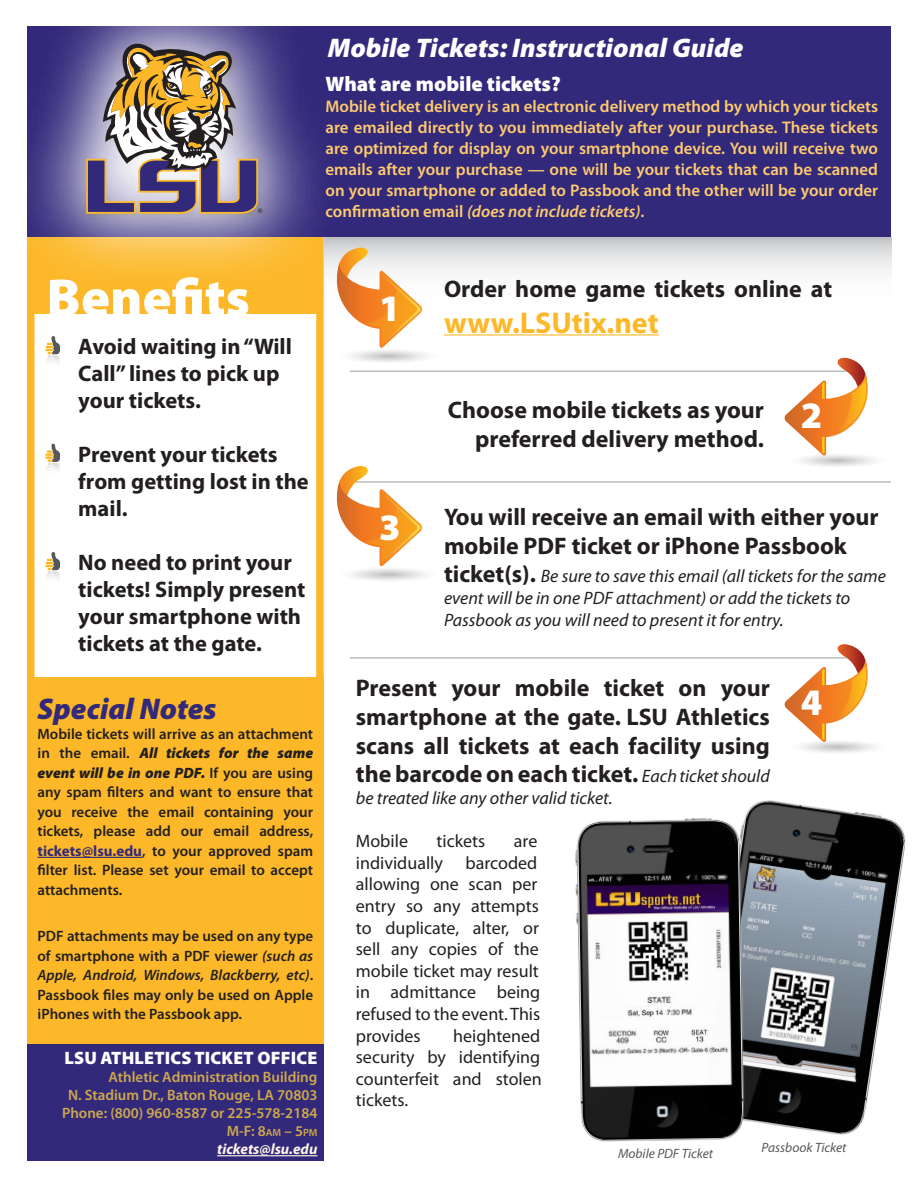
<style>
.page{position:relative;width:918px;height:1188px;background:#fff}
.page>*{position:absolute;margin:0;border:0;box-sizing:border-box;transform-origin:0 0}
.t1{font:900 54px "Myriad Pro";color:#fff}
.t2{font:900 37.5px "Myriad Pro";color:#fff}
.t3{font:700 30px "Myriad Pro";color:#fcb828}
.t4{font:italic 900 30px "Myriad Pro";color:#33297b}
.t5{font:italic 900 27px "Myriad Pro";color:#fff}
.t6{font:700 24px/28.8px "Myriad Pro";color:#231f20}
.t7{font:700 22.5px/27px "Myriad Pro";color:#231f20}
.t8{font:900 21px "Myriad Pro";color:#fff}
.t9{font:18px/21.6px "Myriad Pro";color:#231f20}
.t10{font:italic 18px/21.6px "Myriad Pro";color:#231f20}
.t11{font:900 18px "Myriad Pro";letter-spacing:.01em;color:#fff}
.t12{font:600 16.8px/21px "Myriad Pro";color:#fecb6e;text-align:justify}
.t13{font:600 15px/19.5px "Myriad Pro";color:#231f20;text-align:justify}
.t14{font:600 15px/18px "Myriad Pro";color:#cda84c;text-align:right}
.t15{font:italic 13.5px "Myriad Pro";color:#57585a}
.s1{font-style:italic}
.s2{font-weight:900;font-style:italic}
.s3{font-weight:700;color:#33297b}
.s4{font-style:inherit}
.s5{font-size:10.5px}
.s6{font-weight:700;font-style:italic;color:#fef6e7}
.s7{font-weight:700;font-style:normal;font-size:24px}
.s8{font-weight:400;font-style:italic;font-size:18px}
</style>
<div class="page">
<svg style="left:335px;top:237px;width:556px;height:34px"></svg>
<div style="left:316px;top:219px;width:8px;height:855px;background:#fcb828"></div>
<div style="left:27px;top:237px;width:7px;height:807px;background:#fcb828"></div>
<svg style="left:45px;top:336px;width:15px;height:26px"></svg>
<svg style="left:45px;top:444px;width:15px;height:26px"></svg>
<svg style="left:45px;top:552px;width:15px;height:26px"></svg>
<div style="left:27px;top:677px;width:297px;height:375px;background:#fcb828"></div>
<div style="left:27px;top:237px;width:295px;height:77px;background:#fcb828"></div>
<div style="left:27px;top:1044px;width:297px;height:117px;background:#33297b"></div>
<div style="left:27px;top:27px;width:864px;height:210px;background:#33297b"></div>
<svg style="left:27px;top:26px;width:308px;height:264px"></svg>
<svg style="left:86px;top:44px;width:176px;height:170px;background:#968788"></svg>
<hr style="left:444px;top:334px;width:215px;height:2px;background:#fcb828">
<hr style="left:38px;top:857px;width:104px;height:1px;background:#33297b">
<hr style="left:217px;top:1155px;width:100px;height:1px;background:#fef6e7">
<img style="left:745px;top:800px;width:161px;height:335px">
<img style="left:575px;top:816px;width:175px;height:326px">
<hr style="left:350px;top:481px;width:541px;height:2px;background:#bcbdc0">
<svg style="left:335px;top:248px;width:105px;height:114px"></svg>
<svg style="left:336px;top:466px;width:104px;height:115px"></svg>
<hr style="left:350px;top:370px;width:498px;height:2px;background:#bcbdc0">
<svg style="left:785px;top:358px;width:90px;height:108px"></svg>
<hr style="left:350px;top:657px;width:498px;height:2px;background:#bcbdc0">
<svg style="left:785px;top:644px;width:90px;height:109px"></svg>
<h3 class="t5" style="left:328px;top:33px;width:417px">Mobile Tickets: Instructional Guide</h3>
<h3 class="t8" style="left:326px;top:72px;width:237px">What are mobile tickets?</h3>
<p class="t12" style="left:326px;top:96px;width:554px">Mobile ticket delivery is an electronic delivery method by which your tickets are emailed directly to you immediately after your purchase. These tickets are optimized for display on your smartphone device. You will receive two emails after your purchase — one will be your tickets that can be scanned on your smartphone or added to Passbook and the other will be your order confirmation email <span class="s1">(does not include tickets)</span>.</p>
<h1 class="t1" style="left:46px;top:267px;width:205px">Benefits</h1>
<h3 class="t7" style="left:78px;top:332px;width:215px">Avoid waiting in “Will<br>Call” lines to pick up your tickets.</h3>
<h3 class="t7" style="left:78px;top:440px;width:232px">Prevent your tickets from getting lost in the mail.</h3>
<h3 class="t7" style="left:78px;top:548px;width:229px">No need to print your tickets! Simply present your smartphone with tickets at the gate.</h3>
<h3 class="t4" style="left:38px;top:692px;width:181px">Special Notes</h3>
<p class="t13" style="left:38px;top:724px;width:277px">Mobile tickets will arrive as an attachment in the email. <span class="s2">All tickets for the same event will be in one PDF.</span> If you are using any spam filters and want to ensure that you receive the email containing your tickets, please add our email address, <span class="s3">tickets@lsu.edu</span>, to your approved spam filter list. Please set your email to accept attachments.</p>
<p class="t13" style="left:38px;top:926px;width:277px">PDF attachments may be used on any type of smartphone with a PDF viewer <span class="s1">(such as Apple, Android, Windows, Blackberry, etc)</span>.<br>Passbook files may only be used on Apple iPhones with the Passbook app.</p>
<p class="t11" style="left:64px;top:1048px;width:254px">LSU AthleticS Ticket Office</p>
<p class="t14" style="left:62px;top:1068px;width:257px">Athletic Administration Building<br>N. Stadium Dr., Baton Rouge, LA 70803<br>Phone: (800) 960-8587 or 225-578-2184<br><span class="s4">M-F: 8</span><span class="s5">AM</span> <span class="s4">– 5</span><span class="s5">PM<br></span><span class="s6">tickets@lsu.edu</span></p>
<h2 class="t2" style="left:379px;top:287px;width:23px">1</h2>
<h2 class="t2" style="left:379px;top:506px;width:23px">3</h2>
<h3 class="t6" style="left:444px;top:274px;width:390px">Order home game tickets online at</h3>
<h3 class="t3" style="left:444px;top:304px;width:216px">www.LSUtix.net</h3>
<h3 class="t6" style="left:448px;top:394px;width:318px;text-align:right">Choose mobile tickets as your preferred delivery method.</h3>
<h2 class="t2" style="left:801px;top:394px;width:23px">2</h2>
<h3 class="t6" style="left:444px;top:501px;width:436px">You will receive an email with either your mobile PDF ticket or iPhone Passbook</h3>
<p class="t10" style="left:444px;top:565px;width:443px"><span class="s7">ticket(s).</span> Be sure to save this email (all tickets for the same event will be in one PDF attachment) or add the tickets to<br>Passbook as you will need to present it for entry.</p>
<h3 class="t6" style="left:356px;top:673px;width:416px;text-align:justify">Present your mobile ticket on your smartphone at the gate. LSU Athletics scans all tickets at each facility using the barcode on each ticket. <span class="s8">Each ticket should</span></h3>
<p class="t10" style="left:356px;top:787px;width:258px">be treated like any other valid ticket.</p>
<p class="t9" style="left:356px;top:830px;width:54px">Mobile</p>
<p class="t9" style="left:437px;top:830px;width:50px">tickets</p>
<p class="t9" style="left:514px;top:830px;width:25px">are</p>
<p class="t9" style="left:356px;top:852px;width:89px">individually</p>
<p class="t9" style="left:356px;top:852px;width:186px;text-indent:110px">barcoded allowing one scan per entry so any attempts to duplicate, alter, or sell any copies of the mobile ticket may result in admittance being refused to the event. This provides</p>
<p class="t9" style="left:356px;top:1024px;width:188px;text-align:justify;text-indent:97px">heightened security by identifying counterfeit and stolen tickets.</p>
<h2 class="t2" style="left:801px;top:682px;width:23px">4</h2>
<p class="t15" style="left:618px;top:1145px;width:97px">Mobile PDF Ticket</p>
<p class="t15" style="left:762px;top:1139px;width:86px">Passbook Ticket</p>
</div>
